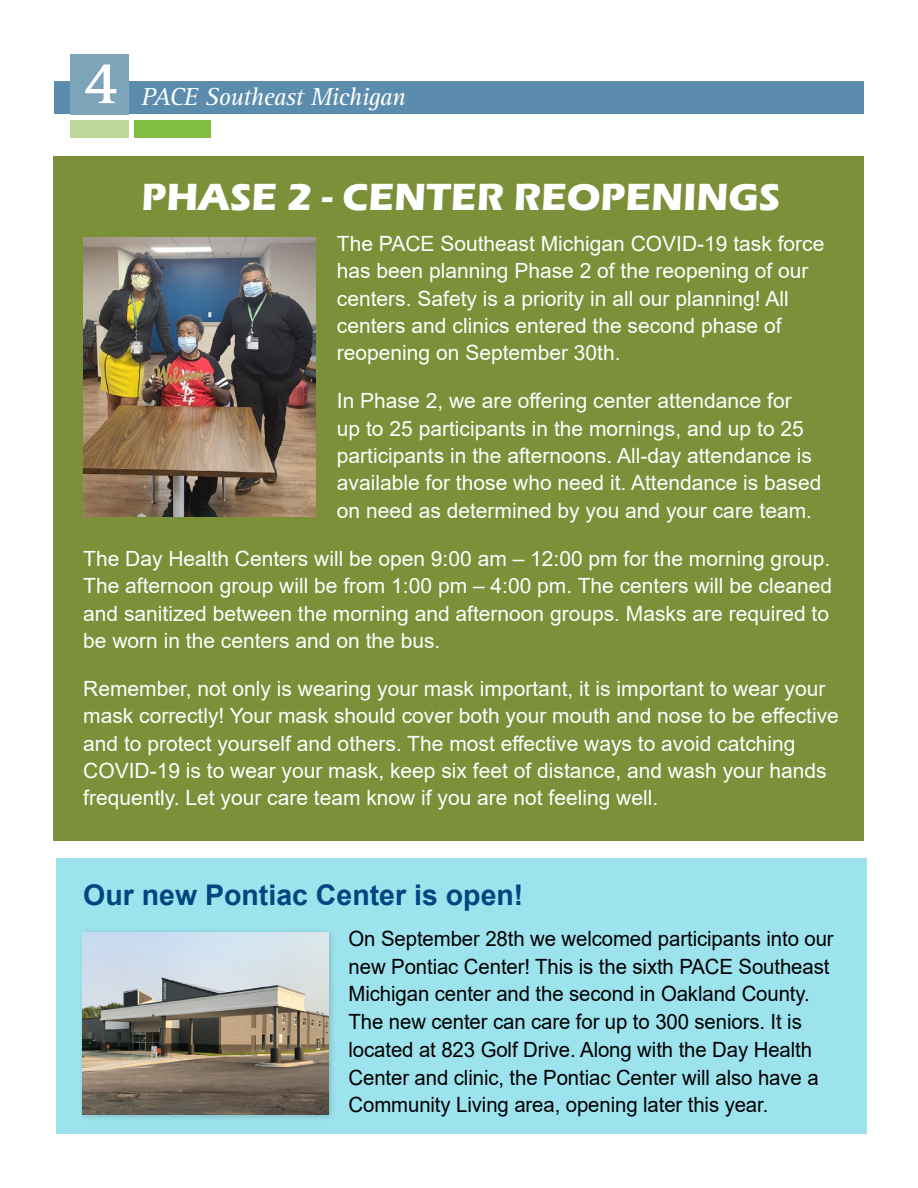
<style>
.page{position:relative;width:918px;height:1188px;background:#fff}
.page>*{position:absolute;margin:0;border:0;box-sizing:border-box;transform-origin:0 0}
.t1{font:700 63px "Rotis Serif";color:#fff}
.t2{font:700 39px "Eras ITC";color:#fff}
.t3{font:700 28.5px "Arial";color:#00467f}
.t4{font:italic 25.5px "Rotis Serif";letter-spacing:-.025em;color:#fff}
.t5{font:21px/27.5px "Arial";color:#fff}
.t6{font:21px/27.8px "Arial";letter-spacing:-.005em;color:#000}
</style>
<div class="page">
<div style="left:54px;top:156px;width:810px;height:684px;background:#7c8f39"></div>
<div style="left:54px;top:81px;width:810px;height:33px;background:#5b8cad"></div>
<div style="left:70px;top:54px;width:59px;height:60px;background:#7ca5ba"></div>
<div style="left:71px;top:120px;width:58px;height:18px;background:#bed89a"></div>
<div style="left:135px;top:120px;width:76px;height:18px;background:#81bd41"></div>
<img style="left:83px;top:238px;width:232px;height:278px">
<div style="left:56px;top:859px;width:810px;height:275px;background:#9ce3ee"></div>
<div style="left:78px;top:928px;width:258px;height:195px;background:#000;opacity:.2"></div>
<img style="left:83px;top:933px;width:245px;height:182px">
<h1 class="t1" style="left:83px;top:45px;width:37px">4</h1>
<p class="t4" style="left:141px;top:82px;width:266px">PACE Southeast Michigan</p>
<h2 class="t2" style="left:142px;top:174px;width:641px">PHASE 2 - CENTER REOPENINGS</h2>
<p class="t5" style="left:337px;top:229px;width:489px">The PACE Southeast Michigan COVID-19 task force has been planning Phase 2 of the reopening of our centers. Safety is a priority in all our planning! All centers and clinics entered the second phase of reopening on September 30th.</p>
<p class="t5" style="left:337px;top:387px;width:486px">In Phase 2, we are offering center attendance for<br>up to 25 participants in the mornings, and up to 25 participants in the afternoons. All-day attendance is available for those who need it. Attendance is based on need as determined by you and your care team.</p>
<p class="t5" style="left:83px;top:544px;width:750px">The Day Health Centers will be open 9:00 am – 12:00 pm for the morning group.<br>The afternoon group will be from 1:00 pm – 4:00 pm. The centers will be cleaned and sanitized between the morning and afternoon groups. Masks are required to be worn in the centers and on the bus.</p>
<p class="t5" style="left:83px;top:674px;width:757px">Remember, not only is wearing your mask important, it is important to wear your mask correctly! Your mask should cover both your mouth and nose to be effective and to protect yourself and others. The most effective ways to avoid catching COVID-19 is to wear your mask, keep six feet of distance, and wash your hands frequently. Let your care team know if you are not feeling well.</p>
<h3 class="t3" style="left:83px;top:875px;width:442px">Our new Pontiac Center is open!</h3>
<p class="t6" style="left:349px;top:924px;width:487px">On September 28th we welcomed participants into our new Pontiac Center! This is the sixth PACE Southeast Michigan center and the second in Oakland County.<br>The new center can care for up to 300 seniors. It is located at 823 Golf Drive. Along with the Day Health Center and clinic, the Pontiac Center will also have a Community Living area, opening later this year.</p>
</div>
